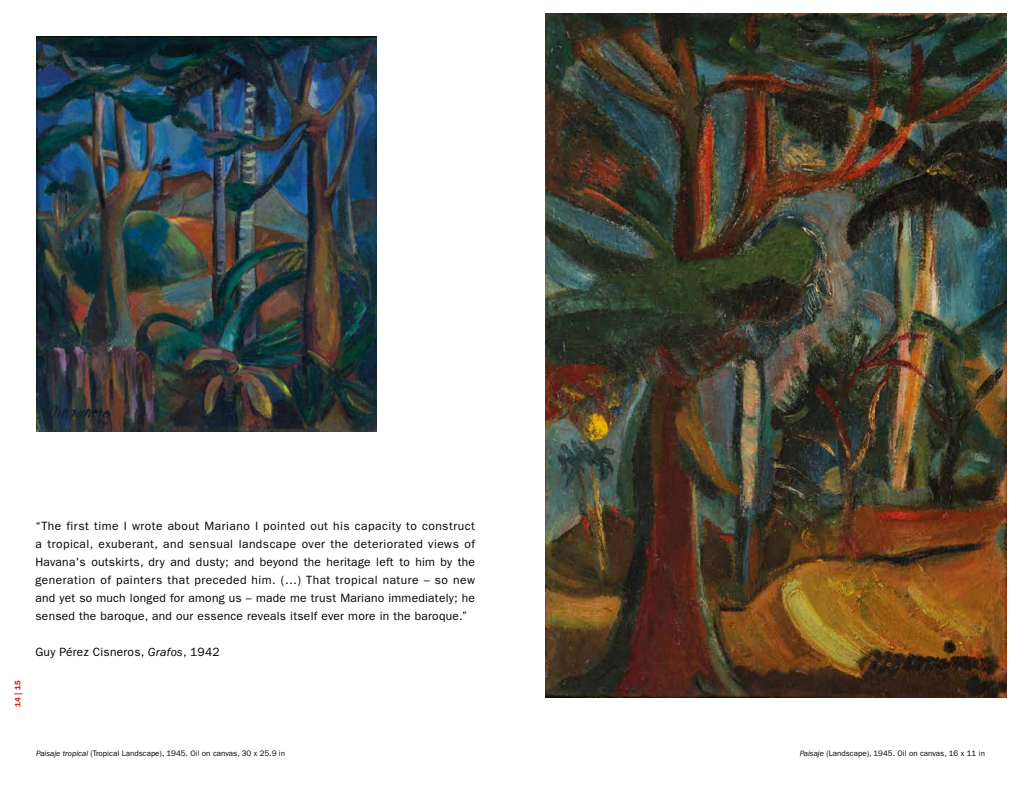
<style>
.page{position:relative;width:1021px;height:792px;background:#fff}
.page>*{position:absolute;margin:0;border:0;box-sizing:border-box;transform-origin:0 0}
.t1{font:12px/18px "ITC Franklin Gothic Std";letter-spacing:.02em;color:#000;text-align:justify}
.t2{font:8px "ITC Franklin Gothic Std";color:#000}
.t3{font:600 8px "ITC Franklin Gothic Std";color:#e41b13}
.s1{font-style:italic}
</style>
<div class="page">
<img style="left:545px;top:13px;width:461px;height:684px">
<img style="left:36px;top:36px;width:340px;height:396px">
<p class="t3" style="left:13px;top:707px;width:28px;rotate:-90deg">14 | 15</p>
<p class="t1" style="left:35px;top:517px;width:441px">“The first time I wrote about Mariano I pointed out his capacity to construct a tropical, exuberant, and sensual landscape over the deteriorated views of Havana's outskirts, dry and dusty; and beyond the heritage left to him by the generation of painters that preceded him. (…) That tropical nature – so new and yet so much longed for among us – made me trust Mariano immediately; he sensed the baroque, and our essence reveals itself ever more in the baroque.”</p>
<p class="t1" style="left:35px;top:643px;width:186px">Guy Pérez Cisneros, <span class="s1">Grafos</span>, 1942</p>
<p class="t2" style="left:36px;top:749px;width:250px"><span class="s1">Paisaje tropical</span> (Tropical Landscape), 1945. Oil on canvas, 30 x 25.9 in</p>
<p class="t2" style="left:799px;top:749px;width:187px"><span class="s1">Paisaje</span> (Landscape), 1945. Oil on canvas, 16 x 11 in</p>
</div>
